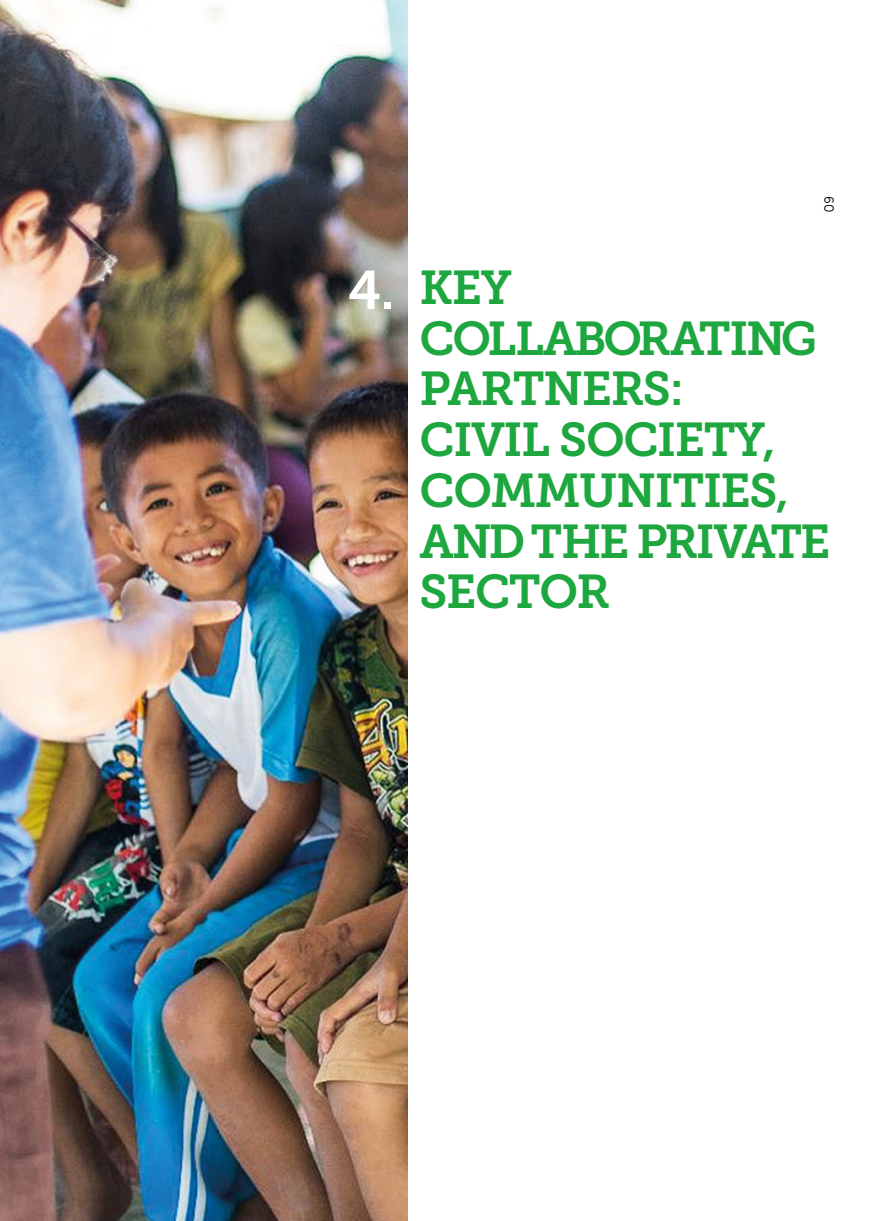
<style>
.page{position:relative;width:869px;height:1221px;background:#fff}
.page>*{position:absolute;margin:0;border:0;box-sizing:border-box;transform-origin:0 0}
.t1{font:54.25px "Museo Slab 700";color:#fff}
.t2{font:47.25px/50.8px "Museo Slab 700";letter-spacing:-.03em;color:#1da73e}
.t3{font:300 14px "Sofia Pro";color:#000}
</style>
<div class="page">
<img style="left:0;top:0;width:407px;height:1220px">
<p class="t1" style="left:348px;top:259px;width:48px">4.</p>
<p class="t3" style="left:839px;top:196px;width:18px;rotate:90deg">60</p>
<p class="t2" style="left:419px;top:262px;width:412px">KEY<br>COLLABORATING<br>PARTNERS:<br>CIVIL SOCIETY,<br>COMMUNITIES,<br>AND THE PRIVATE<br>SECTOR</p>
</div>
